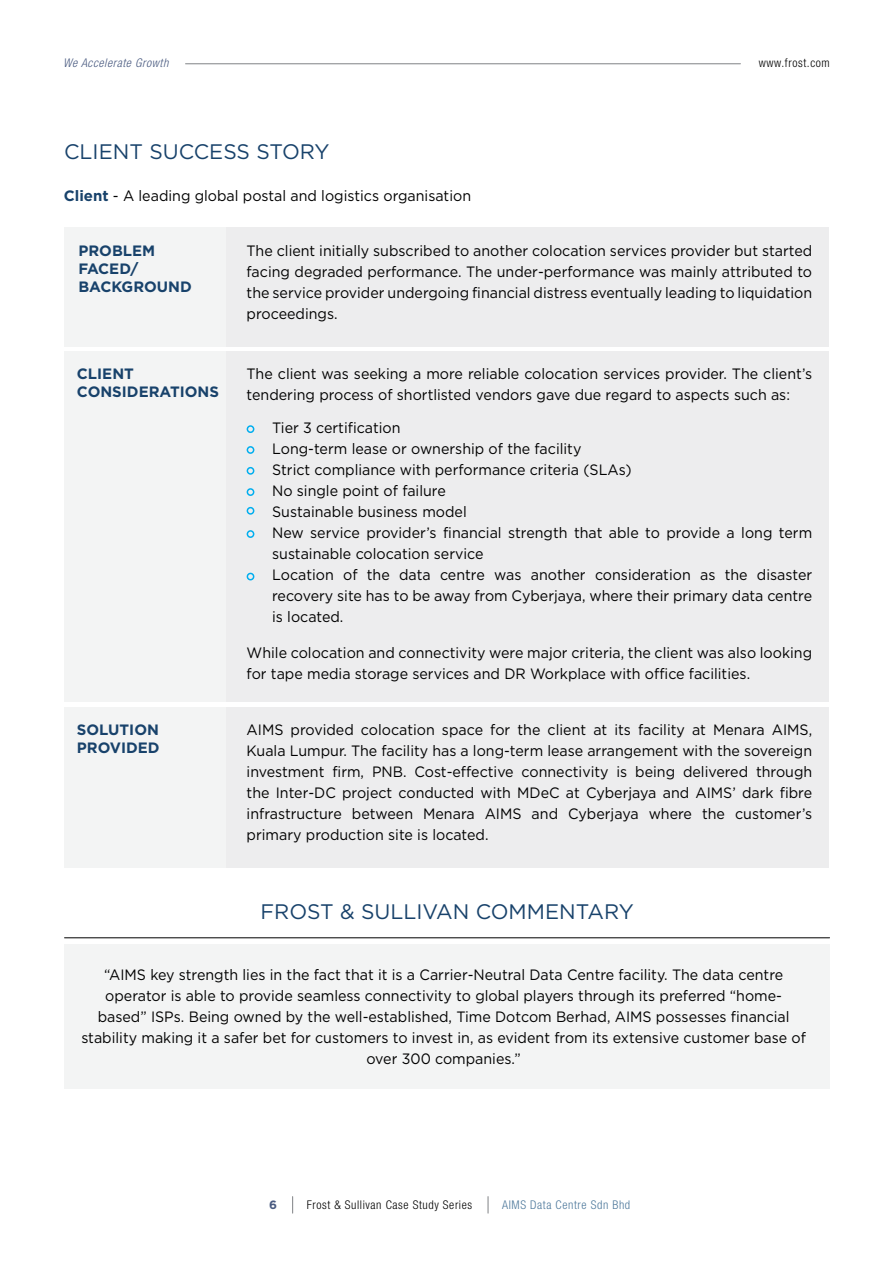
<style>
.page{position:relative;width:893px;height:1263px;background:#fff}
.page>*{position:absolute;margin:0;border:0;box-sizing:border-box;transform-origin:0 0}
.t1{font:21px "Gotham";color:#18426b}
.t2{font:15px/21px "Gotham";color:#000;scale:.95 1}
.t3{font:700 15px/18px "Gotham";color:#18426b}
.t4{font:300 condensed 12px "Helvetica Neue LT Std";letter-spacing:.05em;color:#000}
.t5{font:300 condensed 12px "Helvetica Neue LT Std";letter-spacing:.05em;color:#4d789b}
.t6{font:italic 300 condensed 12px "Helvetica Neue LT Std";color:#4a5b81}
.t7{font:700 12px "Gotham";color:#4a5b81}
.s1{font-weight:700;color:#18426b}
</style>
<div class="page">
<svg style="left:292px;top:1196px;width:1px;height:17px"></svg>
<svg style="left:488px;top:1196px;width:1px;height:17px"></svg>
<hr style="left:186px;top:63px;width:554px;height:1px;background:#808285">
<div style="left:64px;top:227px;width:211px;height:120px;background:#f3f4f4"></div>
<div style="left:226px;top:227px;width:603px;height:120px;background:#ededee"></div>
<div style="left:64px;top:706px;width:211px;height:161px;background:#f3f4f4"></div>
<div style="left:226px;top:706px;width:603px;height:161px;background:#ededee"></div>
<div style="left:64px;top:351px;width:211px;height:351px;background:#f3f4f4"></div>
<div style="left:226px;top:351px;width:603px;height:351px;background:#ededee"></div>
<div style="left:247px;top:425px;width:7px;height:8px;border:2px solid #00aeef;border-radius:50%"></div>
<div style="left:247px;top:446px;width:7px;height:8px;border:2px solid #00aeef;border-radius:50%"></div>
<div style="left:247px;top:467px;width:7px;height:8px;border:2px solid #00aeef;border-radius:50%"></div>
<div style="left:247px;top:488px;width:7px;height:8px;border:2px solid #00aeef;border-radius:50%"></div>
<div style="left:247px;top:507px;width:7px;height:8px;border:2px solid #00aeef;border-radius:50%"></div>
<div style="left:247px;top:530px;width:7px;height:8px;border:2px solid #00aeef;border-radius:50%"></div>
<div style="left:247px;top:573px;width:7px;height:7px;border:2px solid #00aeef;border-radius:50%"></div>
<div style="left:64px;top:944px;width:766px;height:145px;background:#f3f4f4"></div>
<hr style="left:65px;top:937px;width:765px;height:1px;background:#000">
<p class="t6" style="left:63px;top:56px;width:110px">We Accelerate Growth</p>
<p class="t4" style="left:759px;top:56px;width:72px">www.frost.com</p>
<h1 class="t1" style="left:64px;top:140px;width:267px">CLIENT SUCCESS STORY</h1>
<p class="t2" style="left:64px;top:185px;width:430px"><span class="s1">Client</span> - A leading global postal and logistics organisation</p>
<p class="t3" style="left:78px;top:241px;width:115px">PROBLEM<br>FACED/<br>BACKGROUND</p>
<p class="t2" style="left:247px;top:240px;width:597px;text-align:justify">The client initially subscribed to another colocation services provider but started facing degraded performance. The under-performance was mainly attributed to the service provider undergoing financial distress eventually leading to liquidation proceedings.</p>
<p class="t3" style="left:77px;top:364px;width:144px">CLIENT<br>CONSIDERATIONS</p>
<p class="t2" style="left:247px;top:363px;width:597px">The client was seeking a more reliable colocation services provider. The client’s tendering process of shortlisted vendors gave due regard to aspects such as:</p>
<p class="t2" style="left:272px;top:417px;width:570px">Tier 3 certification<br>Long-term lease or ownership of the facility<br>Strict compliance with performance criteria (SLAs)<br>No single point of failure<br>Sustainable business model<br>New service provider’s financial strength that able to provide a long term sustainable colocation service<br>Location of the data centre was another consideration as the disaster recovery site has to be away from Cyberjaya, where their primary data centre is located.</p>
<p class="t2" style="left:247px;top:641px;width:597px">While colocation and connectivity were major criteria, the client was also looking for tape media storage services and DR Workplace with office facilities.</p>
<p class="t3" style="left:77px;top:720px;width:84px">SOLUTION<br>PROVIDED</p>
<p class="t2" style="left:247px;top:718px;width:597px;text-align:justify">AIMS provided colocation space for the client at its facility at Menara AIMS, Kuala Lumpur. The facility has a long-term lease arrangement with the sovereign investment firm, PNB. Cost-effective connectivity is being delivered through the Inter-DC project conducted with MDeC at Cyberjaya and AIMS’ dark fibre infrastructure between Menara AIMS and Cyberjaya where the customer’s primary production site is located.</p>
<h1 class="t1" style="left:260px;top:900px;width:375px">FROST &amp; SULLIVAN COMMENTARY</h1>
<p class="t2" style="left:81px;top:964px;width:764px;text-align:center">“AIMS key strength lies in the fact that it is a Carrier-Neutral Data Centre facility. The data centre operator is able to provide seamless connectivity to global players through its preferred “home&shy;based” ISPs. Being owned by the well-established, Time Dotcom Berhad, AIMS possesses financial stability making it a safer bet for customers to invest in, as evident from its extensive customer base of over 300 companies.”</p>
<p class="t7" style="left:269px;top:1197px;width:9px">6</p>
<p class="t4" style="left:307px;top:1197px;width:167px">Frost &amp; Sullivan Case Study Series</p>
<p class="t5" style="left:502px;top:1197px;width:130px">AIMS Data Centre Sdn Bhd</p>
</div>
